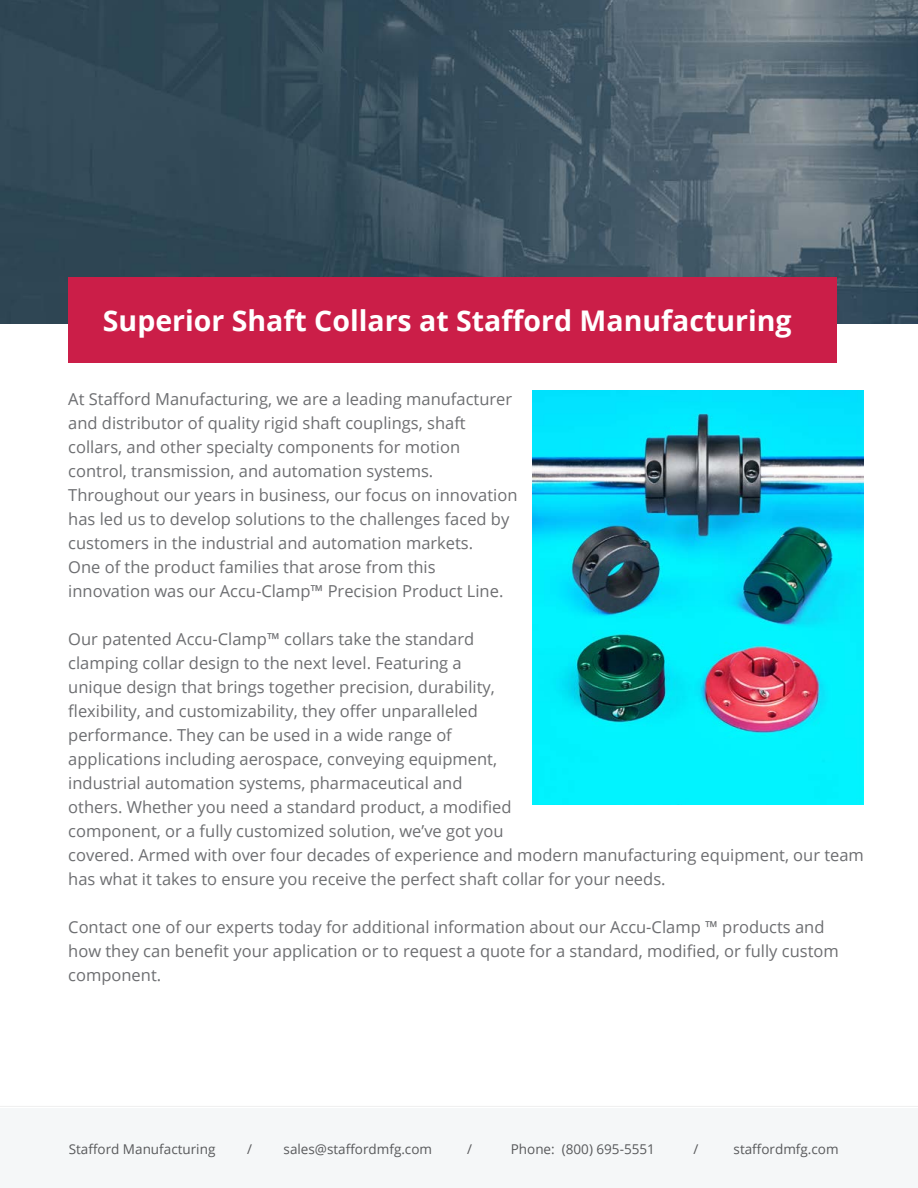
<style>
.page{position:relative;width:918px;height:1188px;background:#fff}
.page>*{position:absolute;margin:0;border:0;box-sizing:border-box;transform-origin:0 0}
.H1{font:700 28.5px "Open Sans";color:#fff}
.body_new{font:16.5px/24px "Open Sans";color:#6d6e71}
.t1{font:13.5px "Open Sans";color:#58595b}
</style>
<div class="page">
<div style="left:0;top:1108px;width:918px;height:80px;background:#f5f7f8"></div>
<hr style="left:0;top:1106px;width:918px;height:1px;background:#efefef">
<img style="left:0;top:0;width:918px;height:324px">
<div style="left:68px;top:278px;width:769px;height:85px;background:#cb1e48"></div>
<img style="left:532px;top:390px;width:332px;height:414px">
<h2 class="H1" style="left:103px;top:301px;width:690px">Superior Shaft Collars at Stafford Manufacturing</h2>
<p class="body_new" style="left:68px;top:386px;width:451px">At Stafford Manufacturing, we are a leading manufacturer and distributor of quality rigid shaft couplings, shaft collars, and other specialty components for motion control, transmission, and automation systems.<br>Throughout our years in business, our focus on innovation has led us to develop solutions to the challenges faced by customers in the industrial and automation markets.<br>One of the product families that arose from this innovation was our Accu-Clamp™ Precision Product Line.</p>
<p class="body_new" style="left:68px;top:626px;width:797px">Our patented Accu-Clamp™ collars take the standard<br>clamping collar design to the next level. Featuring a<br>unique design that brings together precision, durability,<br>flexibility, and customizability, they offer unparalleled<br>performance. They can be used in a wide range of<br>applications including aerospace, conveying equipment,<br>industrial automation systems, pharmaceutical and<br>others. Whether you need a standard product, a modified<br>component, or a fully customized solution, we’ve got you<br>covered. Armed with over four decades of experience and modern manufacturing equipment, our team has what it takes to ensure you receive the perfect shaft collar for your needs.</p>
<p class="body_new" style="left:68px;top:914px;width:772px">Contact one of our experts today for additional information about our Accu-Clamp ™ products and how they can benefit your application or to request a quote for a standard, modified, or fully custom component.</p>
<p class="t1" style="left:69px;top:1140px;width:148px">Stafford Manufacturing</p>
<p class="t1" style="left:247px;top:1140px;width:6px">/</p>
<p class="t1" style="left:284px;top:1140px;width:150px">sales@staffordmfg.com</p>
<p class="t1" style="left:467px;top:1140px;width:6px">/</p>
<p class="t1" style="left:511px;top:1140px;width:146px">Phone: (800) 695-5551</p>
<p class="t1" style="left:694px;top:1140px;width:6px">/</p>
<p class="t1" style="left:734px;top:1140px;width:107px">staffordmfg.com</p>
</div>
